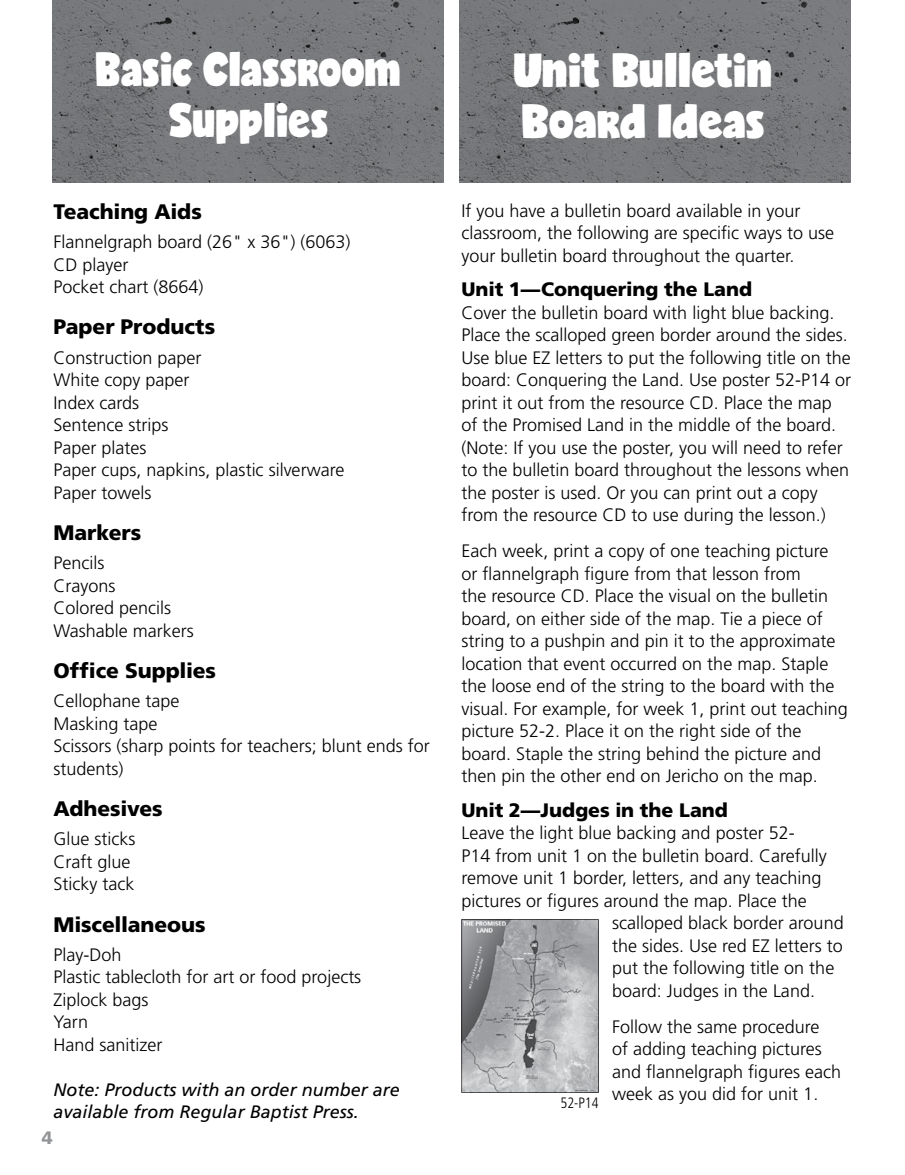
<style>
.page{position:relative;width:905px;height:1175px;background:#fff}
.page>*{position:absolute;margin:0;border:0;box-sizing:border-box;transform-origin:0 0}
.t1{font:45px/51px "Candy";color:#fff;text-align:center;scale:.93 1}
.t2{font:45px/51px "Candy";color:#fff}
.t3{font:900 21px "Frutiger LT Std";letter-spacing:-.005em;color:#000}
.t4{font:900 19.5px "Frutiger LT Std";letter-spacing:-.005em;color:#000}
.t5{font:300 18px/22.5px "Frutiger LT Std";color:#000}
.t6{font:italic 18px/22.5px "Frutiger LT Std";color:#000}
.t7{font:900 18px "Frutiger LT Std";color:#939598}
.t8{font:300 condensed 15px "Frutiger LT Std";color:#000;scale:.95 1}
</style>
<div class="page">
<img style="left:52px;top:0;width:391px;height:182px">
<img style="left:460px;top:0;width:391px;height:182px">
<svg style="left:461px;top:919px;width:137px;height:173px;background:#a6a8aa"></svg>
<h1 class="t1" style="left:96px;top:46px;width:329px">Basic Classroom<br>Supplies</h1>
<h1 class="t2" style="left:514px;top:47px;width:260px">Unit Bulletin<br>Board Ideas</h1>
<p class="t3" style="left:53px;top:199px;width:150px">Teaching Aids</p>
<p class="t5" style="left:53px;top:231px;width:298px">Flannelgraph board (26" x 36") (6063)<br>CD player<br>Pocket chart (8664)</p>
<p class="t3" style="left:53px;top:314px;width:163px">Paper Products</p>
<p class="t5" style="left:53px;top:346px;width:292px">Construction paper<br>White copy paper<br>Index cards<br>Sentence strips<br>Paper plates<br>Paper cups, napkins, plastic silverware<br>Paper towels</p>
<p class="t3" style="left:53px;top:520px;width:89px">Markers</p>
<p class="t5" style="left:53px;top:552px;width:142px">Pencils<br>Crayons<br>Colored pencils<br>Washable markers</p>
<p class="t3" style="left:53px;top:658px;width:164px">Office Supplies</p>
<p class="t5" style="left:53px;top:690px;width:378px">Cellophane tape<br>Masking tape<br>Scissors (sharp points for teachers; blunt ends for students)</p>
<p class="t3" style="left:53px;top:796px;width:111px">Adhesives</p>
<p class="t5" style="left:53px;top:828px;width:83px">Glue sticks<br>Craft glue<br>Sticky tack</p>
<p class="t3" style="left:53px;top:911px;width:154px">Miscellaneous</p>
<p class="t5" style="left:53px;top:943px;width:309px">Play-Doh<br>Plastic tablecloth for art or food projects<br>Ziplock bags<br>Yarn<br>Hand sanitizer</p>
<p class="t6" style="left:53px;top:1078px;width:348px">Note: Products with an order number are available from Regular Baptist Press.</p>
<p class="t7" style="left:42px;top:1127px;width:13px">4</p>
<p class="t5" style="left:461px;top:199px;width:374px">If you have a bulletin board available in your classroom, the following are specific ways to use your bulletin board throughout the quarter.</p>
<p class="t4" style="left:461px;top:277px;width:292px">Unit 1—Conquering the Land</p>
<p class="t5" style="left:461px;top:301px;width:391px">Cover the bulletin board with light blue backing.<br>Place the scalloped green border around the sides.<br>Use blue EZ letters to put the following title on the board: Conquering the Land. Use poster 52-P14 or print it out from the resource CD. Place the map of the Promised Land in the middle of the board. (Note: If you use the poster, you will need to refer to the bulletin board throughout the lessons when the poster is used. Or you can print out a copy from the resource CD to use during the lesson.)</p>
<p class="t5" style="left:461px;top:540px;width:388px">Each week, print a copy of one teaching picture or flannelgraph figure from that lesson from<br>the resource CD. Place the visual on the bulletin board, on either side of the map. Tie a piece of string to a pushpin and pin it to the approximate location that event occurred on the map. Staple the loose end of the string to the board with the visual. For example, for week 1, print out teaching picture 52-2. Place it on the right side of the board. Staple the string behind the picture and then pin the other end on Jericho on the map.</p>
<p class="t4" style="left:461px;top:798px;width:268px">Unit 2—Judges in the Land</p>
<p class="t5" style="left:461px;top:822px;width:335px">Leave the light blue backing and poster 52-</p>
<p class="t5" style="left:461px;top:844px;width:367px">P14 from unit 1 on the bulletin board. Carefully</p>
<p class="t5" style="left:461px;top:867px;width:361px">remove unit 1 border, letters, and any teaching</p>
<p class="t5" style="left:461px;top:889px;width:347px">pictures or figures around the map. Place the</p>
<p class="t5" style="left:612px;top:912px;width:233px">scalloped black border around</p>
<p class="t5" style="left:612px;top:934px;width:232px">the sides. Use red EZ letters to</p>
<p class="t5" style="left:612px;top:957px;width:224px">put the following title on the</p>
<p class="t5" style="left:612px;top:979px;width:204px">board: Judges in the Land.</p>
<p class="t5" style="left:612px;top:1015px;width:230px">Follow the same procedure<br>of adding teaching pictures and flannelgraph figures each week as you did for unit 1.</p>
<p class="t8" style="left:560px;top:1094px;width:42px">52-P14</p>
</div>
